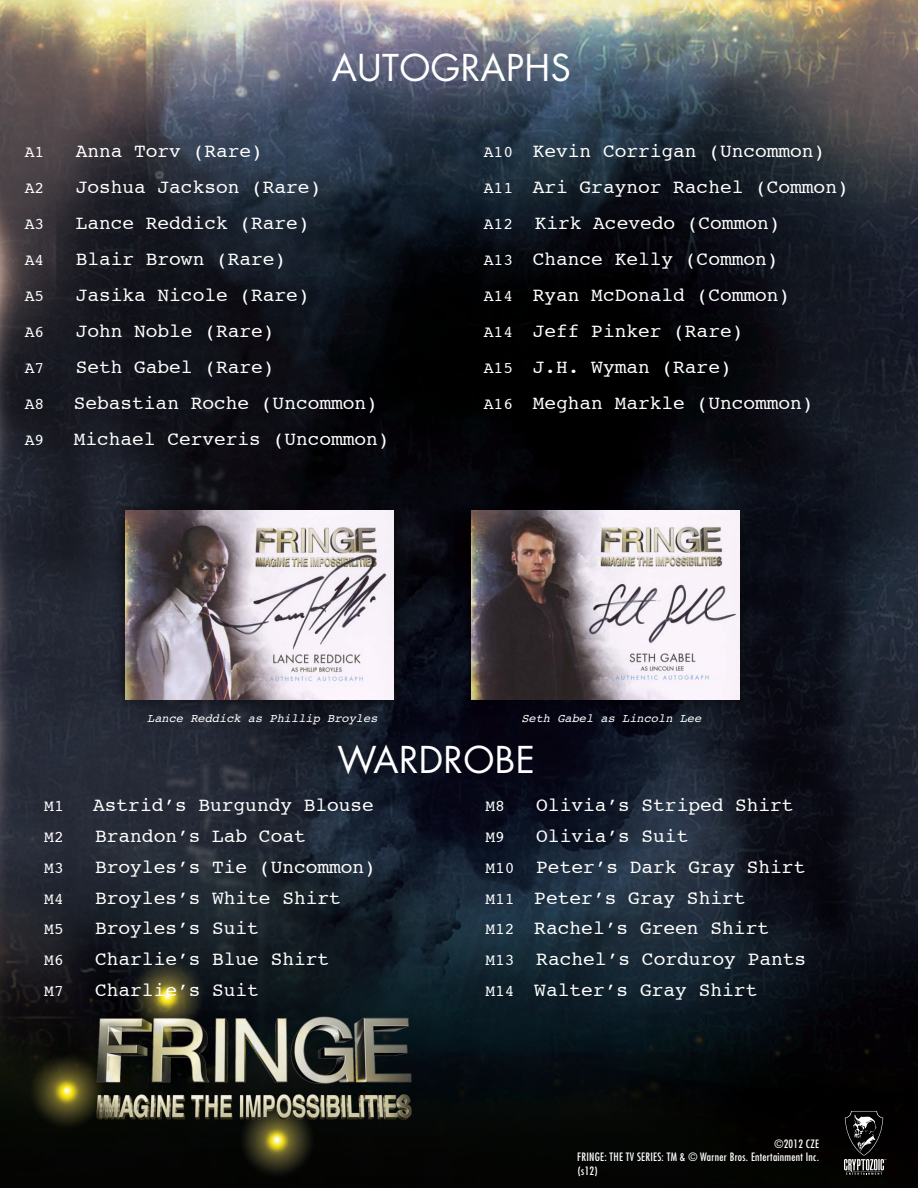
<style>
.page{position:relative;width:918px;height:1188px;background:#fff}
.page>*{position:absolute;margin:0;border:0;box-sizing:border-box;transform-origin:0 0}
.t1{font:36px "Futura";letter-spacing:.01em;color:#fff}
.t2{font:19.65px/30.8px "Courier";color:#fff}
.t3{font:19.5px/36px "Courier";color:#fff}
.t4{font:16.35px "Courier";color:#fff}
.t5{font:italic 12px "Courier";color:#fff}
.t6{font:condensed 11.25px/13.5px "Futura";letter-spacing:.025em;color:#fff;text-align:justify}
.s1{font-size:16.35px}
</style>
<div class="page">
<img style="left:0;top:0;width:918px;height:1188px">
<svg style="left:844px;top:1110px;width:42px;height:65px;background:#373636"></svg>
<img style="left:104px;top:489px;width:313px;height:233px">
<img style="left:125px;top:511px;width:269px;height:188px">
<img style="left:450px;top:488px;width:312px;height:234px">
<img style="left:472px;top:511px;width:268px;height:189px">
<h1 class="t1" style="left:332px;top:43px;width:241px">AUTOGRAPHS</h1>
<p class="t4" style="left:25px;top:139px;width:21px">A1</p>
<p class="t3" style="left:76px;top:132px;width:189px">Anna Torv (Rare)</p>
<p class="t4" style="left:25px;top:175px;width:21px">A2</p>
<p class="t3" style="left:76px;top:168px;width:247px">Joshua Jackson (Rare)</p>
<p class="t4" style="left:25px;top:211px;width:21px">A3</p>
<p class="t3" style="left:76px;top:204px;width:236px">Lance Reddick (Rare)</p>
<p class="t4" style="left:25px;top:247px;width:21px">A4</p>
<p class="t3" style="left:76px;top:240px;width:212px">Blair Brown (Rare)</p>
<p class="t4" style="left:25px;top:283px;width:21px">A5</p>
<p class="t3" style="left:76px;top:276px;width:236px">Jasika Nicole (Rare)</p>
<p class="t4" style="left:25px;top:319px;width:21px">A6</p>
<p class="t3" style="left:76px;top:312px;width:200px">John Noble (Rare)</p>
<p class="t4" style="left:25px;top:355px;width:21px">A7</p>
<p class="t3" style="left:76px;top:348px;width:200px">Seth Gabel (Rare)</p>
<p class="t4" style="left:25px;top:391px;width:21px">A8</p>
<p class="t3" style="left:74px;top:384px;width:306px">Sebastian Roche (Uncommon)</p>
<p class="t4" style="left:25px;top:427px;width:21px">A9</p>
<p class="t3" style="left:74px;top:420px;width:317px">Michael Cerveris (Uncommon)</p>
<p class="t3" style="left:484px;top:132px;width:366px"><span class="s1">A10</span> Kevin Corrigan (Uncommon)<br><span class="s1">A11</span> Ari Graynor Rachel (Common)<br><span class="s1">A12</span> Kirk Acevedo (Common)<br><span class="s1">A13</span> Chance Kelly (Common)<br><span class="s1">A14</span> Ryan McDonald (Common)<br><span class="s1">A14</span> Jeff Pinker (Rare)<br><span class="s1">A15</span> J.H. Wyman (Rare)<br><span class="s1">A16</span> Meghan Markle (Uncommon)</p>
<p class="t5" style="left:147px;top:708px;width:232px">Lance Reddick as Phillip Broyles</p>
<p class="t5" style="left:521px;top:708px;width:182px">Seth Gabel as Lincoln Lee</p>
<h1 class="t1" style="left:337px;top:735px;width:199px">WARDROBE</h1>
<p class="t4" style="left:44px;top:794px;width:21px">M1</p>
<p class="t3" style="left:93px;top:787px;width:282px">Astrid’s Burgundy Blouse</p>
<p class="t4" style="left:44px;top:824px;width:21px">M2</p>
<p class="t3" style="left:95px;top:818px;width:212px">Brandon’s Lab Coat</p>
<p class="t4" style="left:44px;top:855px;width:21px">M3</p>
<p class="t3" style="left:95px;top:848px;width:282px">Broyles’s Tie (Uncommon)</p>
<p class="t4" style="left:44px;top:886px;width:21px">M4</p>
<p class="t3" style="left:95px;top:879px;width:247px">Broyles’s White Shirt</p>
<p class="t4" style="left:44px;top:917px;width:21px">M5</p>
<p class="t3" style="left:95px;top:910px;width:165px">Broyles’s Suit</p>
<p class="t4" style="left:44px;top:947px;width:21px">M6</p>
<p class="t3" style="left:95px;top:941px;width:236px">Charlie’s Blue Shirt</p>
<p class="t4" style="left:44px;top:978px;width:21px">M7</p>
<p class="t3" style="left:95px;top:971px;width:165px">Charlie’s Suit</p>
<p class="t4" style="left:485px;top:794px;width:21px">M8</p>
<p class="t3" style="left:536px;top:787px;width:259px">Olivia’s Striped Shirt</p>
<p class="t4" style="left:485px;top:824px;width:21px">M9</p>
<p class="t3" style="left:485px;top:820px;width:322px;line-height:30.8px;text-indent:51px">Olivia’s Suit<br><span class="s1">M10</span> Peter’s Dark Gray Shirt</p>
<p class="t2" style="left:485px;top:882px;width:323px"><span class="s1">M11</span> Peter’s Gray Shirt<br><span class="s1">M12</span> Rachel’s Green Shirt<br><span class="s1">M13</span> Rachel’s Corduroy Pants<br><span class="s1">M14</span> Walter’s Gray Shirt</p>
<p class="t6" style="left:577px;top:1137px;width:243px;text-indent:197px">©2012 CZE FRINGE: THE TV SERIES: TM &amp; © Warner Bros. Entertainment Inc. (s12)</p>
</div>
